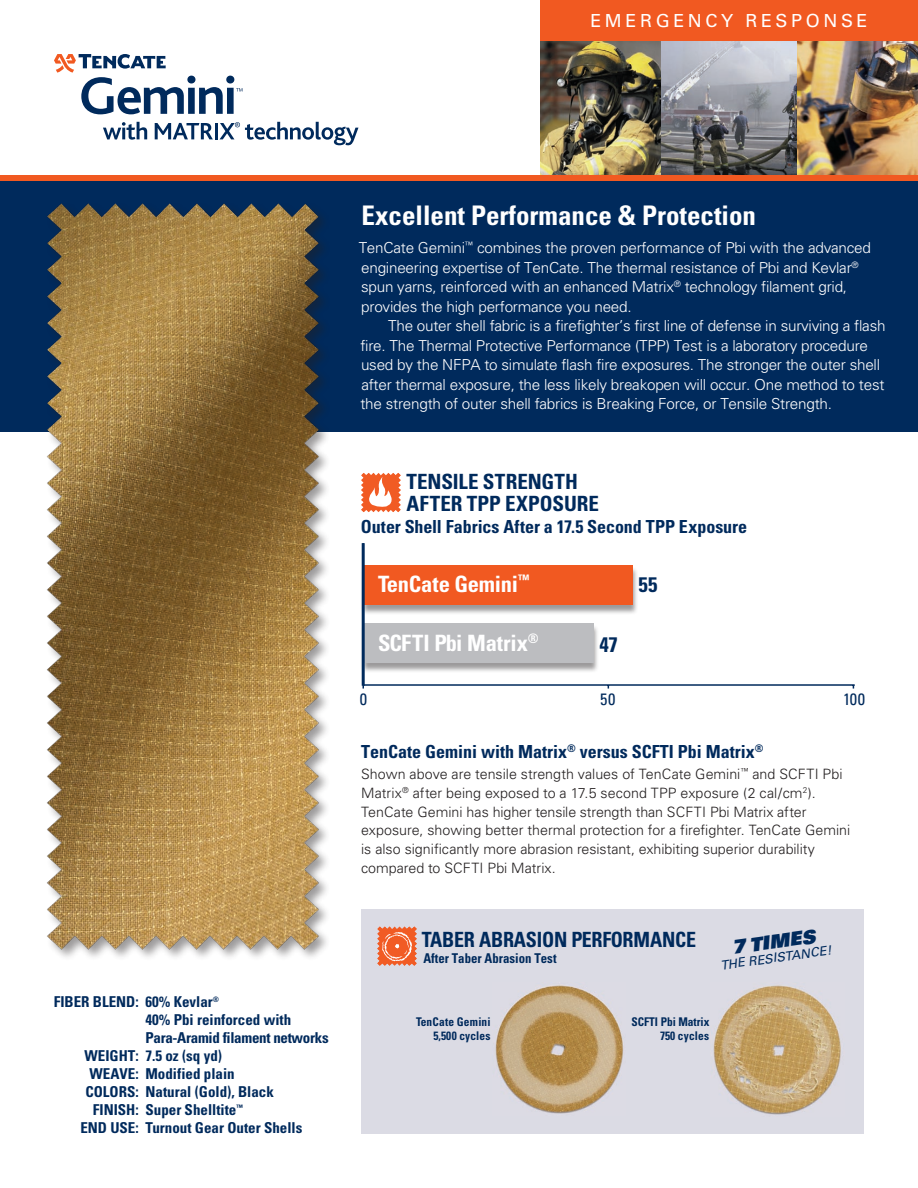
<style>
.page{position:relative;width:918px;height:1188px;background:#fff}
.page>*{position:absolute;margin:0;border:0;box-sizing:border-box;transform-origin:0 0}
.Front_Main_Head_Rev{font:700 condensed 27px "Univers";color:#fff}
.Prod_Name_-_Reverse{font:700 condensed 22.5px "Univers";letter-spacing:-.01em;color:#fff}
.Chart-Large_Head{font:700 condensed 21px/22.5px "Univers";letter-spacing:.01em;color:#002a5c}
.Back_Bullet_Points{font:700 condensed 21px "Univers";letter-spacing:-.01em;color:#002a5c;scale:.95 1}
.Chart_-_Small_Head{font:700 condensed 21px "Univers";color:#002a5c}
.t1{font:italic 900 19.05px "Univers";color:#002a5c}
.Blue_Bold_-_Text_Hea{font:700 condensed 18px "Univers";color:#002a5c}
.Chart_-_Large_Subhea{font:700 condensed 18px "Univers";letter-spacing:-.005em;color:#002a5c}
.Catagory-heading{font:18px "Univers";letter-spacing:.2em;color:#fff}
.Chart_-_Small_Head-2{font:condensed 16.5px "Univers";color:#002a5c}
.Front_Main_Rev_Text{font:300 15.15px/19.5px "Univers";letter-spacing:-.015em;color:#fff}
.t2{font:700 condensed 15px "Univers";color:#002a5c}
.t3{font:700 condensed 15px/18px "Univers";letter-spacing:-.02em;color:#002a5c}
.Front_Blk_Text{font:300 14.25px/18.8px "Univers";color:#231f20}
.Back_Bullet_Points-2{font:700 condensed 13.5px "Univers";color:#002a5c;scale:.95 1}
.t4{font:italic 12.6px "Univers";color:#002a5c}
.Back_Bullet_Points-3{font:700 condensed 12px "Univers";letter-spacing:.01em;color:#002a5c;scale:.95 1}
</style>
<div class="page">
<img style="left:796px;top:41px;width:122px;height:135px">
<img style="left:540px;top:41px;width:122px;height:135px">
<img style="left:662px;top:41px;width:134px;height:135px">
<div style="left:540px;top:0;width:378px;height:41px;background:#f15921"></div>
<div style="left:0;top:181px;width:918px;height:251px;background:#002a5c"></div>
<div style="left:0;top:176px;width:918px;height:5px;background:#f15921"></div>
<svg style="left:54px;top:54px;width:188px;height:60px"></svg>
<svg style="left:103px;top:122px;width:44px;height:18px"></svg>
<svg style="left:155px;top:123px;width:58px;height:16px"></svg>
<hr style="left:215px;top:123px;width:3px;height:16px;background:#002a5c">
<svg style="left:220px;top:122px;width:138px;height:23px"></svg>
<div style="left:44px;top:201px;width:286px;height:759px;background:#231f20;opacity:.45"></div>
<img style="left:44px;top:202px;width:281px;height:755px">
<div style="left:361px;top:909px;width:503px;height:225px;background:#dbdbe4"></div>
<div style="left:360px;top:624px;width:240px;height:49px;background:#231f20;opacity:.45"></div>
<div style="left:364px;top:623px;width:230px;height:40px;background:#bcbdc0"></div>
<div style="left:360px;top:566px;width:278px;height:49px;background:#231f20;opacity:.45"></div>
<div style="left:364px;top:565px;width:269px;height:40px;background:#f15921"></div>
<hr style="left:363px;top:684px;width:492px;height:2px;background:#002a5c">
<hr style="left:362px;top:543px;width:3px;height:143px;background:#002a5c">
<img style="left:495px;top:985px;width:129px;height:129px">
<img style="left:713px;top:985px;width:128px;height:130px">
<svg style="left:377px;top:926px;width:40px;height:40px;background:#ef7d54"></svg>
<svg style="left:361px;top:473px;width:40px;height:39px"></svg>
<p class="Catagory-heading" style="left:590px;top:10px;width:279px">EMERGENCY RESPONSE</p>
<p class="t2" style="left:54px;top:992px;width:167px">Fiber Blend: 60% Kevlar<sup>®</sup></p>
<p class="t3" style="left:145px;top:1011px;width:185px">40% Pbi reinforced with<br>Para-Aramid filament networks</p>
<p class="t2" style="left:85px;top:1046px;width:139px">Weig ht: 7.5 oz (sq yd)</p>
<p class="t2" style="left:90px;top:1064px;width:147px">WEAVE: Modified plain</p>
<p class="t2" style="left:85px;top:1082px;width:190px">ColorS: Natural (Gold), Black</p>
<p class="t2" style="left:93px;top:1100px;width:151px">Finish: Super Shelltite<sup>™</sup></p>
<p class="t2" style="left:80px;top:1118px;width:223px">End Use: Turnout Gear Outer Shells</p>
<p class="Front_Main_Head_Rev" style="left:362px;top:199px;width:396px">Excellent Performance &amp; Protection</p>
<p class="Front_Main_Rev_Text" style="left:359px;top:238px;width:514px">TenCate Gemini<sup>™</sup> combines the proven performance of Pbi with the advanced engineering expertise of TenCate. The thermal resistance of Pbi and Kevlar<sup>® </sup>spun yarns, reinforced with an enhanced Matrix<sup>®</sup> technology filament grid, provides the high performance you need.</p>
<p class="Front_Main_Rev_Text" style="left:360px;top:316px;width:527px;text-indent:28px">The outer shell fabric is a firefighter’s first line of defense in surviving a flash fire. The Thermal Protective Performance (TPP) Test is a laboratory procedure used by the NFPA to simulate flash fire exposures. The stronger the outer shell after thermal exposure, the less likely breakopen will occur. One method to test the strength of outer shell fabrics is Breaking Force, or Tensile Strength.</p>
<p class="Chart-Large_Head" style="left:406px;top:470px;width:173px">Tensile Strength<br>After TPP Exposu</p>
<p class="Chart-Large_Head" style="left:577px;top:493px;width:22px">re</p>
<p class="Chart_-_Large_Subhea" style="left:361px;top:516px;width:388px">Outer Shell Fabrics After a 17.5 Second TPP Exposure</p>
<p class="Prod_Name_-_Reverse" style="left:378px;top:570px;width:153px">TenCate Gemini<sup>™</sup></p>
<p class="Prod_Name_-_Reverse" style="left:378px;top:629px;width:162px">SCFTI Pbi Matrix<sup>®</sup></p>
<p class="Chart_-_Small_Head" style="left:599px;top:631px;width:20px">47</p>
<p class="Chart_-_Small_Head" style="left:638px;top:572px;width:21px">55</p>
<p class="Chart_-_Small_Head-2" style="left:360px;top:689px;width:9px">0</p>
<p class="Chart_-_Small_Head-2" style="left:600px;top:689px;width:17px">50</p>
<p class="Chart_-_Small_Head-2" style="left:843px;top:689px;width:23px">100</p>
<p class="Blue_Bold_-_Text_Hea" style="left:361px;top:741px;width:404px">TenCate Gemini with Matrix<sup>®</sup> versus SCFTI Pbi Matrix<sup>®</sup></p>
<p class="Front_Blk_Text" style="left:361px;top:765px;width:491px">Shown above are tensile strength values of TenCate Gemini<sup>™</sup> and SCFTI Pbi Matrix<sup>®</sup> after being exposed to a 17.5 second TPP exposure (2 cal/cm<sup>2</sup>).<br>TenCate Gemini has higher tensile strength than SCFTI Pbi Matrix after exposure, showing better thermal protection for a firefighter. TenCate Gemini is also significantly more abrasion resistant, exhibiting superior durability compared to SCFTI Pbi Matrix.</p>
<p class="Back_Bullet_Points" style="left:422px;top:927px;width:109px">Taber Abrasio</p>
<p class="Back_Bullet_Points" style="left:554px;top:927px;width:139px">n Performance</p>
<p class="Back_Bullet_Points-2" style="left:423px;top:950px;width:142px">After Taber Abrasion Test</p>
<p class="t1" style="left:731px;top:935px;width:85px;rotate:-8deg">7 Times</p>
<p class="t4" style="left:719px;top:958px;width:114px;rotate:-8deg">the resistance!</p>
<p class="Back_Bullet_Points-3" style="left:416px;top:1015px;width:80px">TenCate Gemini</p>
<p class="Back_Bullet_Points-3" style="left:433px;top:1028px;width:62px">5,500 cycles</p>
<p class="Back_Bullet_Points-3" style="left:632px;top:1014px;width:84px">SCFTI Pbi Matrix</p>
<p class="Back_Bullet_Points-3" style="left:660px;top:1028px;width:53px">750 cycles</p>
</div>
